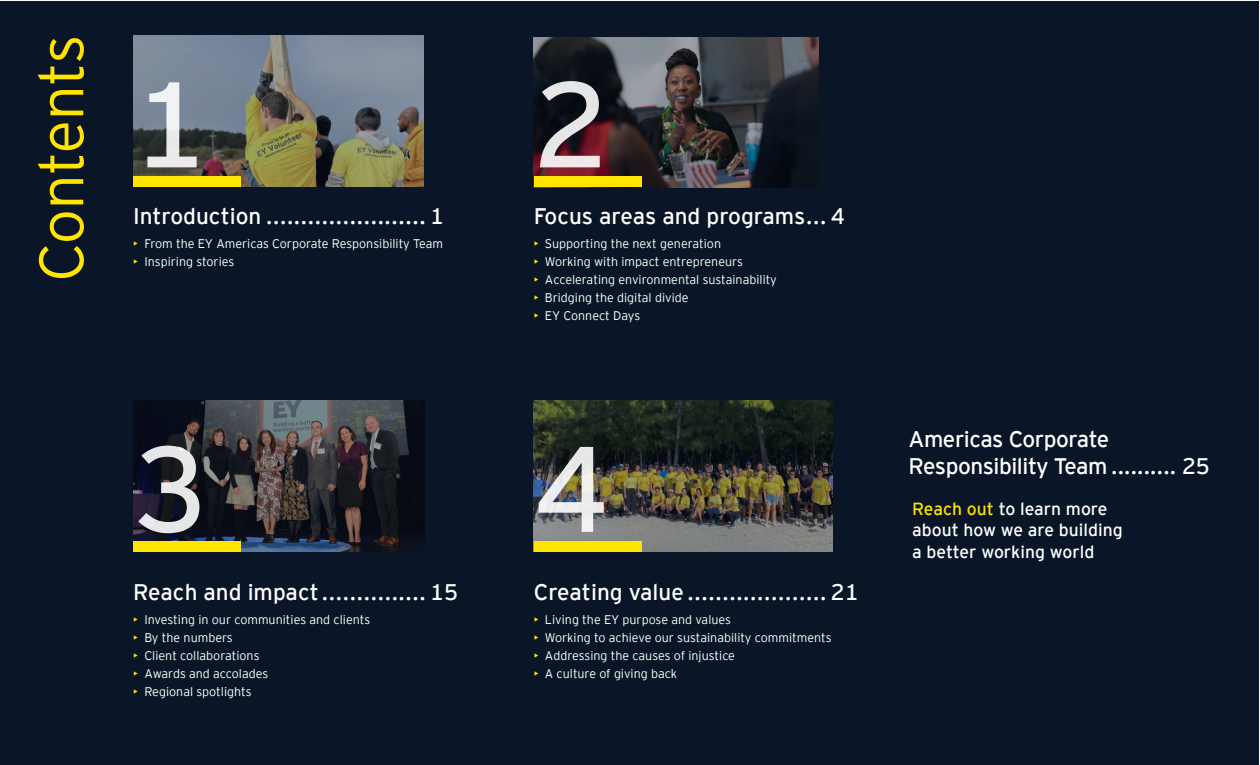
<style>
.page{position:relative;width:1260px;height:765px;background:#fff}
.page>*{position:absolute;margin:0;border:0;box-sizing:border-box;transform-origin:0 0}
.t1{font:300 121.38px "EY Interstate";color:#fff}
.t2{font:300 62.5px "EY Interstate";letter-spacing:-.015em;color:#ffe400}
.t3{font:22.5px/26.9px "EY Interstate";letter-spacing:-.005em;color:#fff}
.t4{font:17.5px/21.2px "EY Interstate";color:#fff}
.t5{font:300 12.5px "EY Interstate";color:#fff}
.s1{color:#ffe400}
</style>
<div class="page">
<div style="left:1px;top:1px;width:1258px;height:763px;background:#0a1627"></div>
<img style="left:534px;top:37px;width:284px;height:151px">
<img style="left:133px;top:36px;width:291px;height:151px">
<div style="left:133px;top:176px;width:108px;height:11px;background:#ffe400"></div>
<div style="left:534px;top:176px;width:108px;height:11px;background:#ffe400"></div>
<img style="left:133px;top:400px;width:292px;height:151px">
<div style="left:133px;top:541px;width:108px;height:10px;background:#ffe400"></div>
<img style="left:534px;top:400px;width:299px;height:151px">
<div style="left:534px;top:541px;width:108px;height:10px;background:#ffe400"></div>
<h2 class="t2" style="left:17px;top:282px;width:249px;rotate:-90deg">Contents</h2>
<h1 class="t1" style="left:133px;top:38px;width:77px">1</h1>
<h1 class="t1" style="left:534px;top:38px;width:77px">2</h1>
<h3 class="t3" style="left:133px;top:201px;width:312px">Introduction ....................... 1</h3>
<p class="t5" style="left:133px;top:234px;width:311px"><span class="s1">•</span> From the EY Americas Corporate Responsibility Team</p>
<p class="t5" style="left:133px;top:253px;width:103px"><span class="s1">•</span> Inspiring stories</p>
<h3 class="t3" style="left:534px;top:201px;width:312px">Focus areas and programs... 4</h3>
<p class="t5" style="left:534px;top:234px;width:189px"><span class="s1">•</span> Supporting the next generation</p>
<p class="t5" style="left:534px;top:253px;width:211px"><span class="s1">•</span> Working with impact entrepreneurs</p>
<p class="t5" style="left:534px;top:271px;width:245px"><span class="s1">•</span> Accelerating environmental sustainability</p>
<p class="t5" style="left:534px;top:289px;width:156px"><span class="s1">•</span> Bridging the digital divide</p>
<p class="t5" style="left:534px;top:307px;width:108px"><span class="s1">•</span> EY Connect Days</p>
<h1 class="t1" style="left:133px;top:403px;width:77px">3</h1>
<h1 class="t1" style="left:534px;top:403px;width:77px">4</h1>
<h3 class="t3" style="left:133px;top:578px;width:326px">Reach and impact ............... 15</h3>
<p class="t5" style="left:133px;top:611px;width:239px"><span class="s1">•</span> Investing in our communities and clients</p>
<p class="t5" style="left:133px;top:629px;width:101px"><span class="s1">•</span> By the numbers</p>
<p class="t5" style="left:133px;top:647px;width:128px"><span class="s1">•</span> Client collaborations</p>
<p class="t5" style="left:133px;top:665px;width:137px"><span class="s1">•</span> Awards and accolades</p>
<p class="t5" style="left:133px;top:683px;width:120px"><span class="s1">•</span> Regional spotlights</p>
<h3 class="t3" style="left:534px;top:578px;width:326px">Creating value .................... 21</h3>
<p class="t5" style="left:534px;top:611px;width:199px"><span class="s1">•</span> Living the EY purpose and values</p>
<p class="t5" style="left:534px;top:629px;width:299px"><span class="s1">•</span> Working to achieve our sustainability commitments</p>
<p class="t5" style="left:534px;top:647px;width:203px"><span class="s1">•</span> Addressing the causes of injustice</p>
<p class="t5" style="left:534px;top:665px;width:145px"><span class="s1">•</span> A culture of giving back</p>
<h3 class="t3" style="left:908px;top:424px;width:303px">Americas Corporate<br>Responsibility Team .......... 25</h3>
<h3 class="t4" style="left:912px;top:497px;width:212px"><span class="s1">Reach out</span> to learn more about how we are building a better working world</h3>
</div>
